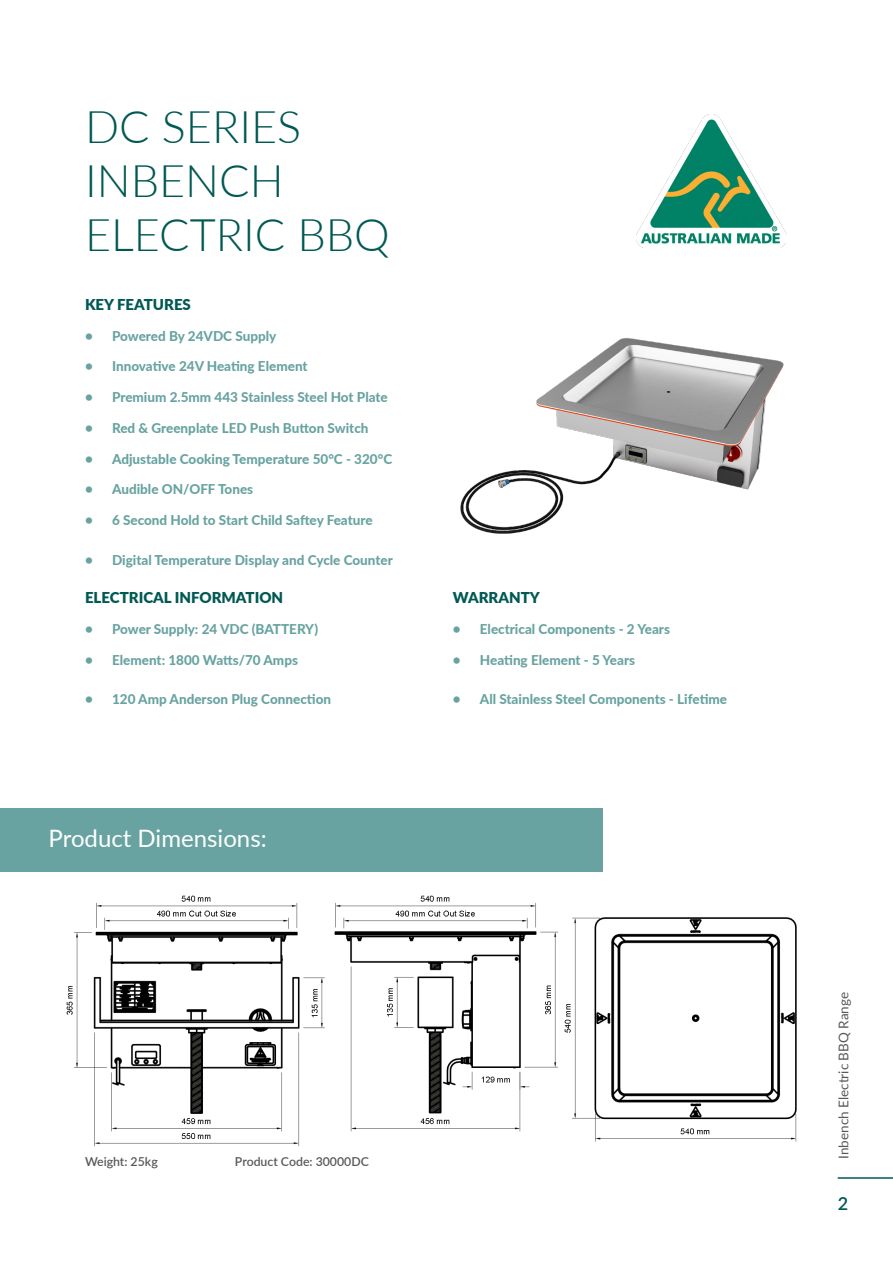
<style>
.page{position:relative;width:893px;height:1263px;background:#fff}
.page>*{position:absolute;margin:0;border:0;box-sizing:border-box;transform-origin:0 0}
.h2_-_positive{font:300 45px/54px "Lato";color:#005953}
.Body_-_postive{font:24px "Lato";color:#fff}
.Page_Nos{font:600 18px "Lato";color:#005953}
.h4_-_positive{font:900 15px "Lato";color:#005953}
.t1{font:800 13.5px "Lato";color:#68a3a1}
.h2_-_positive-2{font:13.5px "Lato";color:#57585a}
.Body_-_postive-2{font:600 12.3px "Lato";color:#57585a}
</style>
<div class="page">
<hr style="left:838px;top:1177px;width:55px;height:2px;background:#005953">
<div style="left:0;top:808px;width:603px;height:64px;background:#68a3a1"></div>
<img style="left:460px;top:337px;width:324px;height:197px">
<img style="left:637px;top:114px;width:150px;height:133px">
<img style="left:66px;top:895px;width:492px;height:252px">
<img style="left:564px;top:917px;width:233px;height:225px">
<p class="h2_-_positive" style="left:85px;top:98px;width:306px">DC SERIES<br>INBENCH<br>ELECTRIC BBQ</p>
<p class="h4_-_positive" style="left:85px;top:293px;width:107px">KEY FEATURES</p>
<p class="t1" style="left:85px;top:326px;width:193px">• Powered By 24VDC Supply</p>
<p class="t1" style="left:85px;top:356px;width:224px">• Innovative 24V Heating Element</p>
<p class="t1" style="left:85px;top:387px;width:304px">• Premium 2.5mm 443 Stainless Steel Hot Plate</p>
<p class="t1" style="left:85px;top:418px;width:285px">• Red &amp; Greenplate LED Push Button Switch</p>
<p class="t1" style="left:85px;top:449px;width:309px">• Adjustable Cooking Temperature 50°C - 320°C</p>
<p class="t1" style="left:85px;top:479px;width:170px">• Audible ON/OFF Tones</p>
<p class="t1" style="left:85px;top:510px;width:289px">• 6 Second Hold to Start Child Saftey Feature</p>
<p class="t1" style="left:85px;top:550px;width:309px">• Digital Temperature Display and Cycle Counter</p>
<p class="h4_-_positive" style="left:85px;top:586px;width:200px">ELECTRICAL INFORMATION</p>
<p class="t1" style="left:85px;top:619px;width:235px">• Power Supply: 24 VDC (BATTERY)</p>
<p class="t1" style="left:85px;top:650px;width:214px">• Element: 1800 Watts/70 Amps</p>
<p class="t1" style="left:85px;top:689px;width:248px">• 120 Amp Anderson Plug Connection</p>
<p class="Body_-_postive" style="left:49px;top:821px;width:220px">Product Dimensions:</p>
<p class="h4_-_positive" style="left:453px;top:586px;width:89px">WARRANTY</p>
<p class="t1" style="left:453px;top:619px;width:219px">• Electrical Components - 2 Years</p>
<p class="t1" style="left:453px;top:650px;width:184px">• Heating Element - 5 Years</p>
<p class="t1" style="left:453px;top:689px;width:276px">• All Stainless Steel Components - Lifetime</p>
<p class="Body_-_postive-2" style="left:85px;top:1152px;width:74px">Weight: 25kg</p>
<p class="Body_-_postive-2" style="left:235px;top:1152px;width:135px">Product Code: 30000DC</p>
<p class="h2_-_positive-2" style="left:834px;top:1159px;width:168px;rotate:-90deg">Inbench Electric BBQ Range</p>
<p class="Page_Nos" style="left:838px;top:1191px;width:12px">2</p>
</div>
